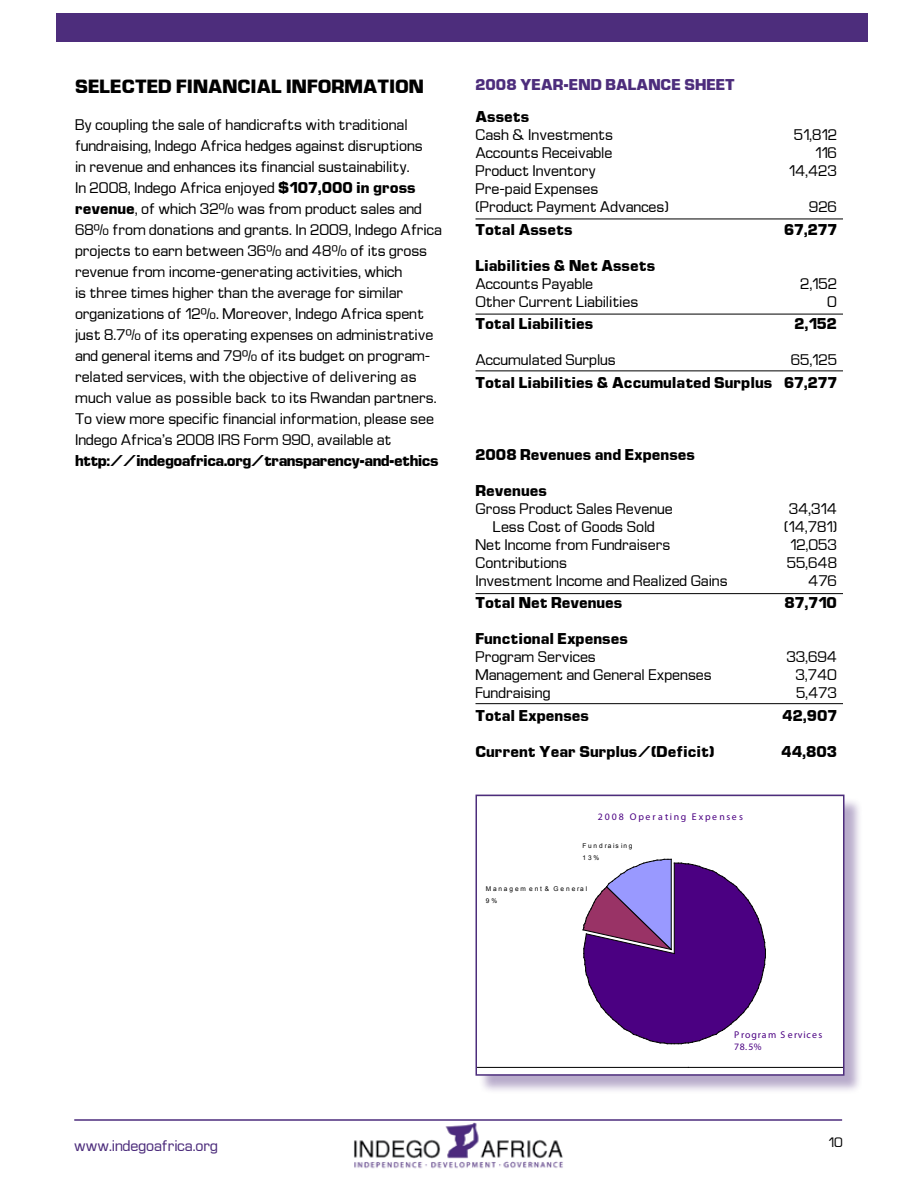
<style>
.page{position:relative;width:918px;height:1188px;background:#fff}
.page>*{position:absolute;margin:0;border:0;box-sizing:border-box;transform-origin:0 0}
.t1{font:700 16.5px "Euro Technic";color:#000}
.t2{font:13.5px/21px "Euro Technic";color:#000}
.t3{font:700 13.5px "Euro Technic";color:#000}
.t4{font:700 13.5px "Euro Technic";letter-spacing:-.04em;color:#000}
.t5{font:700 13.5px "Euro Technic";color:#4d2d7c}
.t6{font:13.5px "Euro Technic";color:#4d2d7c}
.t7{font:12px "Euro Technic";color:#000}
.t8{font:9.75px "Myriad Pro";letter-spacing:.205em;color:#4b0082}
.t9{font:9.75px/12.6px "Myriad Pro";letter-spacing:.085em;color:#4b0082}
.t10{font:6.6px/11.9px "Arial";letter-spacing:.29em;color:#000}
.s1{font-weight:700}
</style>
<div class="page">
<img style="left:354px;top:1122px;width:209px;height:47px">
<div style="left:56px;top:14px;width:811px;height:28px;background:#4d2d7c"></div>
<hr style="left:74px;top:1119px;width:768px;height:2px;background:#4d2d7c">
<div style="left:478px;top:797px;width:391px;height:304px;background:#4d2d7c;opacity:.4"></div>
<div style="left:476px;top:796px;width:368px;height:271px;background:#fff"></div>
<hr style="left:476px;top:1067px;width:212px;height:1px;background:#000">
<hr style="left:688px;top:1067px;width:156px;height:1px;background:#000">
<svg style="left:582px;top:858px;width:184px;height:187px"></svg>
<hr style="left:671px;top:859px;width:1px;height:91px;background:#000">
<div style="left:476px;top:795px;width:368px;height:281px;border:2px solid #4d2d7c"></div>
<hr style="left:476px;top:703px;width:367px;height:1px;background:#000">
<hr style="left:476px;top:219px;width:367px;height:1px;background:#000">
<hr style="left:476px;top:370px;width:367px;height:1px;background:#000">
<hr style="left:476px;top:593px;width:367px;height:1px;background:#000">
<hr style="left:476px;top:314px;width:367px;height:1px;background:#000">
<p class="t1" style="left:75px;top:75px;width:350px">SELECTED FINANCIAL INFORMATION</p>
<p class="t2" style="left:75px;top:114px;width:368px">By coupling the sale of handicrafts with traditional fundraising, Indego Africa hedges against disruptions<br>in revenue and enhances its financial sustainability.<br>In 2008, Indego Africa enjoyed <span class="s1">$107,000 in gross revenue</span>, of which 32% was from product sales and 68% from donations and grants. In 2009, Indego Africa projects to earn between 36% and 48% of its gross revenue from income-generating activities, which<br>is three times higher than the average for similar organizations of 12%. Moreover, Indego Africa spent just 8.7% of its operating expenses on administrative and general items and 79% of its budget on program&shy;related services, with the objective of delivering as much value as possible back to its Rwandan partners.<br>To view more specific financial information, please see Indego Africa’s 2008 IRS Form 990, available at</p>
<p class="t4" style="left:75px;top:452px;width:365px">http://indegoafrica.org/transparency-and-ethics</p>
<p class="t5" style="left:476px;top:75px;width:261px">2008 YEAR-END BALANCE SHEET</p>
<p class="t3" style="left:476px;top:107px;width:55px">Assets</p>
<p class="t2" style="left:476px;top:124px;width:139px">Cash &amp; Investments</p>
<p class="t2" style="left:794px;top:124px;width:45px">51,812</p>
<p class="t2" style="left:476px;top:142px;width:138px">Accounts Receivable</p>
<p class="t2" style="left:815px;top:142px;width:23px">116</p>
<p class="t2" style="left:476px;top:160px;width:122px">Product Inventory</p>
<p class="t2" style="left:789px;top:160px;width:50px">14,423</p>
<p class="t2" style="left:476px;top:180px;width:195px;line-height:18px">Pre-paid Expenses<br>(Product Payment Advances)</p>
<p class="t2" style="left:809px;top:196px;width:30px">926</p>
<p class="t3" style="left:476px;top:220px;width:99px">Total Assets</p>
<p class="t3" style="left:784px;top:220px;width:54px">67,277</p>
<p class="t3" style="left:476px;top:256px;width:181px">Liabilities &amp; Net Assets</p>
<p class="t2" style="left:476px;top:273px;width:119px">Accounts Payable</p>
<p class="t2" style="left:800px;top:273px;width:38px">2,152</p>
<p class="t2" style="left:476px;top:291px;width:164px">Other Current Liabilities</p>
<p class="t2" style="left:827px;top:291px;width:11px">0</p>
<p class="t3" style="left:476px;top:314px;width:119px">Total Liabilities</p>
<p class="t3" style="left:794px;top:314px;width:44px">2,152</p>
<p class="t2" style="left:476px;top:349px;width:142px">Accumulated Surplus</p>
<p class="t2" style="left:791px;top:349px;width:48px">65,125</p>
<p class="t3" style="left:476px;top:373px;width:363px">Total Liabilities &amp; Accumulated Surplus 67,277</p>
<p class="t3" style="left:476px;top:445px;width:221px">2008 Revenues and Expenses</p>
<p class="t3" style="left:476px;top:481px;width:73px">Revenues</p>
<p class="t2" style="left:476px;top:498px;width:199px">Gross Product Sales Revenue</p>
<p class="t2" style="left:789px;top:498px;width:50px">34,314</p>
<p class="t2" style="left:493px;top:516px;width:163px">Less Cost of Goods Sold</p>
<p class="t2" style="left:784px;top:516px;width:54px">(14,781)</p>
<p class="t2" style="left:476px;top:534px;width:196px">Net Income from Fundraisers</p>
<p class="t2" style="left:790px;top:534px;width:48px">12,053</p>
<p class="t2" style="left:476px;top:552px;width:93px">Contributions</p>
<p class="t2" style="left:787px;top:552px;width:52px">55,648</p>
<p class="t2" style="left:476px;top:570px;width:254px">Investment Income and Realized Gains</p>
<p class="t2" style="left:808px;top:570px;width:30px">476</p>
<p class="t3" style="left:476px;top:593px;width:148px">Total Net Revenues</p>
<p class="t3" style="left:785px;top:593px;width:54px">87,710</p>
<p class="t3" style="left:476px;top:629px;width:154px">Functional Expenses</p>
<p class="t2" style="left:476px;top:646px;width:122px">Program Services</p>
<p class="t2" style="left:786px;top:646px;width:52px">33,694</p>
<p class="t2" style="left:476px;top:664px;width:238px">Management and General Expenses</p>
<p class="t2" style="left:795px;top:664px;width:43px">3,740</p>
<p class="t2" style="left:476px;top:682px;width:76px">Fundraising</p>
<p class="t2" style="left:796px;top:682px;width:42px">5,473</p>
<p class="t3" style="left:476px;top:706px;width:115px">Total Expenses</p>
<p class="t3" style="left:782px;top:706px;width:56px">42,907</p>
<p class="t3" style="left:476px;top:742px;width:240px">Current Year Surplus/(Deficit)</p>
<p class="t3" style="left:781px;top:742px;width:57px">44,803</p>
<p class="t8" style="left:598px;top:811px;width:147px">2008 Operating Expenses</p>
<p class="t10" style="left:583px;top:840px;width:51px">Fundraising<br>13%</p>
<p class="t10" style="left:486px;top:883px;width:103px">Managem ent &amp; General<br>9 %</p>
<p class="t9" style="left:734px;top:1028px;width:90px">Program S ervices<br>78.5%</p>
<p class="t6" style="left:74px;top:1137px;width:145px">www.indegoafrica.org</p>
<p class="t7" style="left:829px;top:1134px;width:16px">10</p>
</div>
